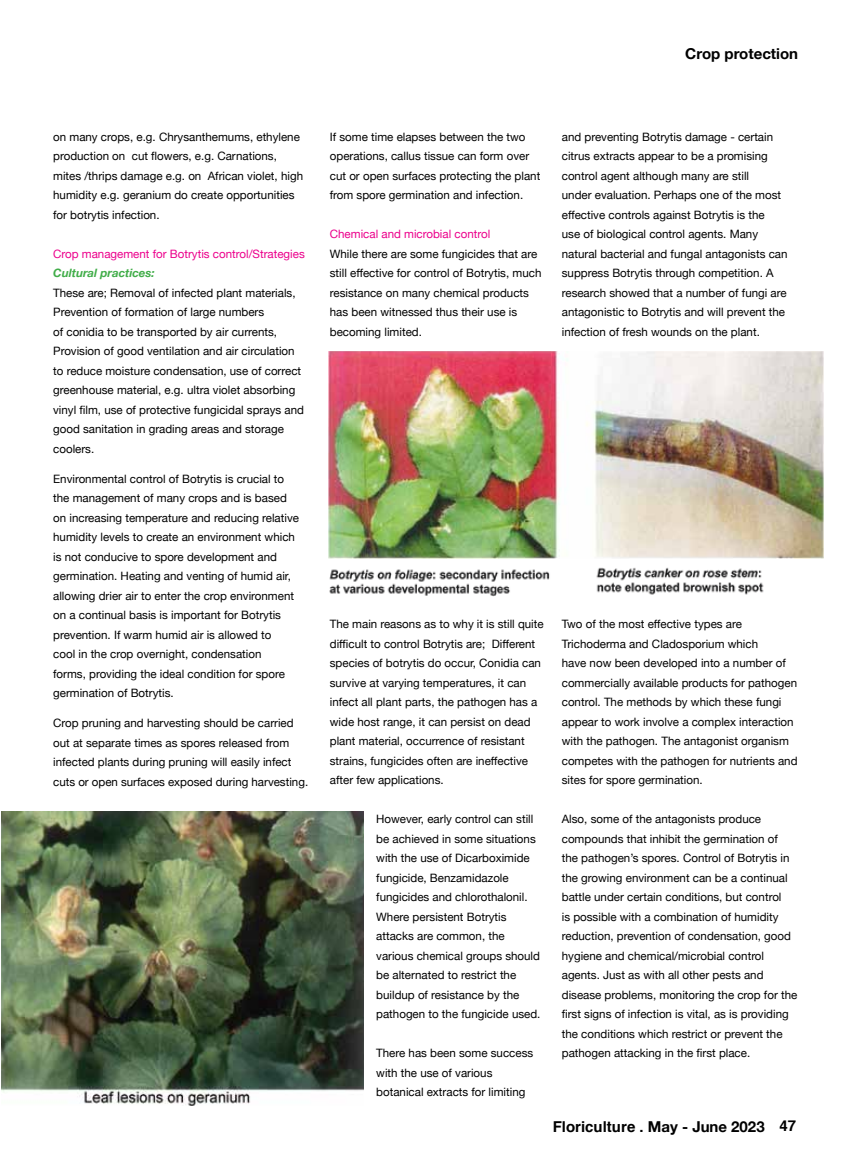
<style>
.page{position:relative;width:864px;height:1174px;background:#fff}
.page>*{position:absolute;margin:0;border:0;box-sizing:border-box;transform-origin:0 0}
.t1{font:700 15px "Helvetica";color:#000}
.t2{font:700 15px "Helvetica Neue";color:#000}
.t3{font:11.55px/19.5px "Helvetica Neue";color:#000}
.t4{font:11.55px "Helvetica Neue";color:#ec008c}
.t5{font:italic 700 11.55px "Helvetica Neue";color:#41ad49}
.s1{font-family:"Helvetica Neue"}
</style>
<div class="page">
<img style="left:1px;top:811px;width:362px;height:295px">
<img style="left:328px;top:351px;width:495px;height:207px">
<img style="left:329px;top:567px;width:435px;height:30px">
<p class="t2" style="left:685px;top:42px;width:114px">Crop protection</p>
<p class="t3" style="left:53px;top:127px;width:251px">on many crops, e.g. Chrysanthemums, ethylene production on cut flowers, e.g. Carnations, mites /thrips damage e.g. on African violet, high humidity e.g. geranium do create opportunities for botrytis infection.</p>
<p class="t4" style="left:53px;top:245px;width:253px">Crop management for Botrytis control/Strategies</p>
<p class="t5" style="left:53px;top:264px;width:103px">Cultural practices:</p>
<p class="t3" style="left:53px;top:283px;width:252px">These are; Removal of infected plant materials, Prevention of formation of large numbers<br>of conidia to be transported by air currents, Provision of good ventilation and air circulation to reduce moisture condensation, use of correct greenhouse material, e.g. ultra violet absorbing vinyl film, use of protective fungicidal sprays and good sanitation in grading areas and storage coolers.</p>
<p class="t3" style="left:53px;top:469px;width:247px">Environmental control of Botrytis is crucial to the management of many crops and is based on increasing temperature and reducing relative humidity levels to create an environment which is not conducive to spore development and germination. Heating and venting of humid air, allowing drier air to enter the crop environment on a continual basis is important for Botrytis prevention. If warm humid air is allowed to<br>cool in the crop overnight, condensation<br>forms, providing the ideal condition for spore germination of Botrytis.</p>
<p class="t3" style="left:53px;top:714px;width:256px">Crop pruning and harvesting should be carried out at separate times as spores released from infected plants during pruning will easily infect cuts or open surfaces exposed during harvesting.</p>
<p class="t3" style="left:330px;top:127px;width:212px">If some time elapses between the two operations, callus tissue can form over cut or open surfaces protecting the plant from spore germination and infection.</p>
<p class="t4" style="left:330px;top:226px;width:162px">Chemical and microbial control</p>
<p class="t3" style="left:330px;top:244px;width:213px">While there are some fungicides that are still effective for control of Botrytis, much resistance on many chemical products has been witnessed thus their use is becoming limited.</p>
<p class="t3" style="left:561px;top:127px;width:227px">and preventing Botrytis damage - certain citrus extracts appear to be a promising control agent although many are still<br>under evaluation. Perhaps one of the most effective controls against Botrytis is the<br>use of biological control agents. Many natural bacterial and fungal antagonists can suppress Botrytis through competition. A research showed that a number of fungi are antagonistic to Botrytis and will prevent the infection of fresh wounds on the plant.</p>
<p class="t3" style="left:330px;top:615px;width:215px">The main reasons as to why it is still quite difficult to control Botrytis are; Different species of botrytis do occur, Conidia can survive at varying temperatures, it can infect all plant parts, the pathogen has a wide host range, it can persist on dead plant material, occurrence of resistant strains, fungicides often are ineffective after few applications.</p>
<p class="t3" style="left:376px;top:810px;width:166px">However, early control can still be achieved in some situations with the use of Dicarboximide fungicide, Benzamidazole fungicides and chlorothalonil.<br>Where persistent Botrytis attacks are common, the various chemical groups should be alternated to restrict the buildup of resistance by the pathogen to the fungicide used.</p>
<p class="t3" style="left:376px;top:1044px;width:158px">There has been some success with the use of various botanical extracts for limiting</p>
<p class="t3" style="left:561px;top:615px;width:237px">Two of the most effective types are Trichoderma and Cladosporium which<br>have now been developed into a number of commercially available products for pathogen control. The methods by which these fungi appear to work involve a complex interaction with the pathogen. The antagonist organism competes with the pathogen for nutrients and sites for spore germination.</p>
<p class="t3" style="left:561px;top:810px;width:237px">Also, some of the antagonists produce compounds that inhibit the germination of<br>the pathogen’s spores. Control of Botrytis in the growing environment can be a continual battle under certain conditions, but control<br>is possible with a combination of humidity reduction, prevention of condensation, good hygiene and chemical/microbial control agents. Just as with all other pests and disease problems, monitoring the crop for the first signs of infection is vital, as is providing the conditions which restrict or prevent the pathogen attacking in the first place.</p>
<p class="t1" style="left:552px;top:1114px;width:213px">Floriculture . <span class="s1">May - June 2023</span></p>
<p class="t1" style="left:779px;top:1113px;width:18px">47</p>
</div>
